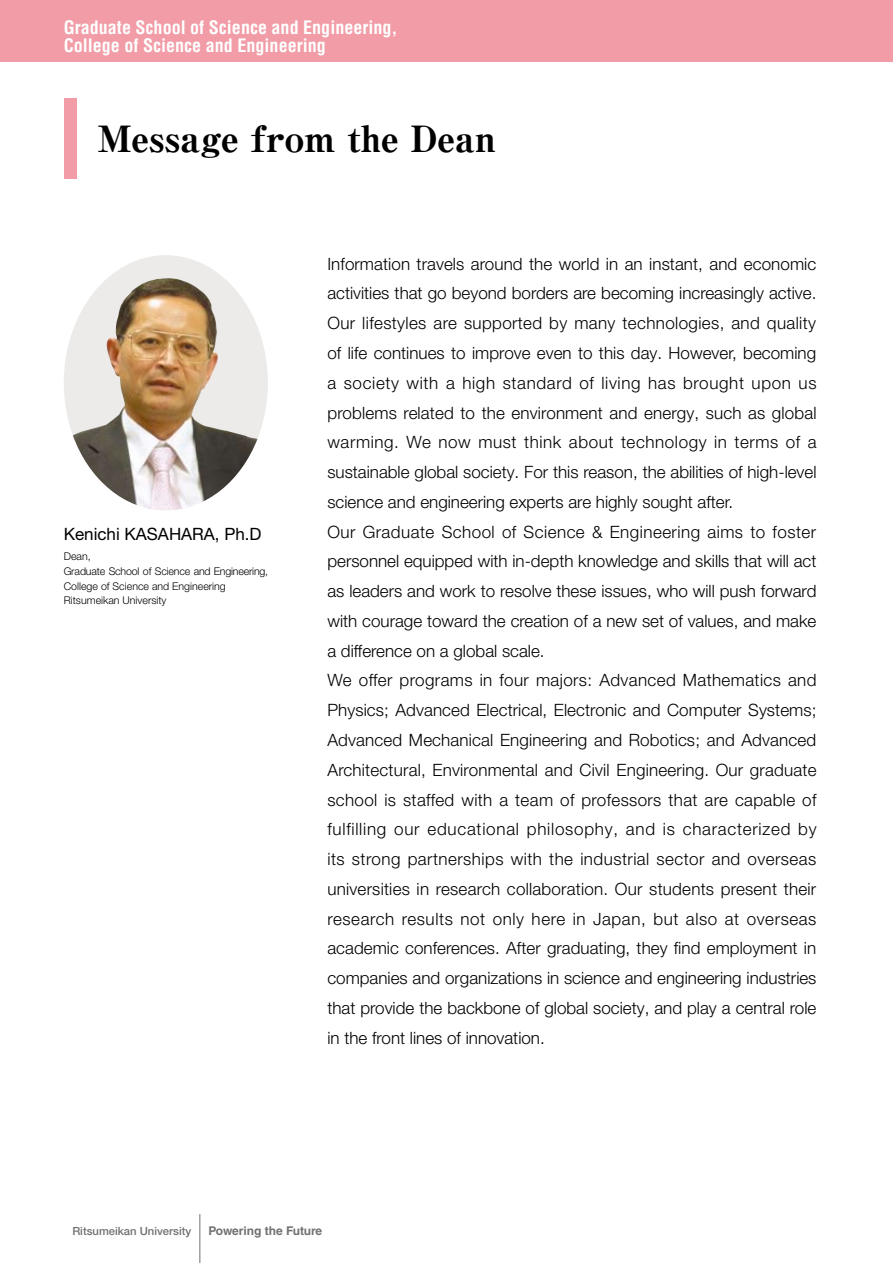
<style>
.page{position:relative;width:893px;height:1263px;background:#fff}
.page>*{position:absolute;margin:0;border:0;box-sizing:border-box;transform-origin:0 0}
.t1{font:800 36.15px "Ryumin Pro";letter-spacing:-.015em;color:#000}
.t2{font:700 condensed 18px/18px "Helvetica LT Std";color:#fff}
.t3{font:300 16.95px/29.7px "Helvetica Neue LT Pro";letter-spacing:.005em;color:#000}
.t4{font:16.95px "Helvetica Neue LT Pro";color:#000}
.t5{font:700 12px "Helvetica LT Std";letter-spacing:-.005em;color:#727172}
.t6{font:500 11.25px "Helvetica Neue LT Std";color:#727172}
.t7{font:300 10.65px/14.9px "Helvetica Neue LT Pro";color:#000}
</style>
<div class="page">
<div style="left:0;top:0;width:893px;height:62px;background:#f19ca6"></div>
<hr style="left:200px;top:1214px;width:1px;height:49px;background:#727172">
<div style="left:64px;top:98px;width:13px;height:81px;background:#f19ca6"></div>
<div style="left:64px;top:255px;width:204px;height:255px;background:#edebea;border-radius:50%"></div>
<img style="left:73px;top:278px;width:185px;height:232px">
<p class="t2" style="left:64px;top:18px;width:335px">Graduate School of Science and Engineering,<br>College of Science and Engineering</p>
<p class="t1" style="left:98px;top:110px;width:400px">Message from the Dean</p>
<p class="t4" style="left:64px;top:523px;width:199px">Kenichi KASAHARA, Ph.D</p>
<p class="t7" style="left:64px;top:548px;width:206px">Dean,<br>Graduate School of Science and Engineering,<br>College of Science and Engineering<br>Ritsumeikan University</p>
<p class="t3" style="left:327px;top:248px;width:491px">Information travels around the world in an instant, and economic activities that go beyond borders are becoming increasingly active.<br>Our lifestyles are supported by many technologies, and quality of life continues to improve even to this day. However, becoming a society with a high standard of living has brought upon us problems related to the environment and energy, such as global warming. We now must think about technology in terms of a sustainable global society. For this reason, the abilities of high-level science and engineering experts are highly sought after.<br>Our Graduate School of Science &amp; Engineering aims to foster personnel equipped with in-depth knowledge and skills that will act as leaders and work to resolve these issues, who will push forward with courage toward the creation of a new set of values, and make a difference on a global scale.<br>We offer programs in four majors: Advanced Mathematics and Physics; Advanced Electrical, Electronic and Computer Systems; Advanced Mechanical Engineering and Robotics; and Advanced Architectural, Environmental and Civil Engineering. Our graduate school is staffed with a team of professors that are capable of fulfilling our educational philosophy, and is characterized by its strong partnerships with the industrial sector and overseas universities in research collaboration. Our students present their research results not only here in Japan, but also at overseas academic conferences. After graduating, they find employment in companies and organizations in science and engineering industries that provide the backbone of global society, and play a central role in the front lines of innovation.</p>
<p class="t6" style="left:72px;top:1224px;width:120px">Ritsumeikan University</p>
<p class="t5" style="left:208px;top:1223px;width:115px">Powering the Future</p>
</div>
